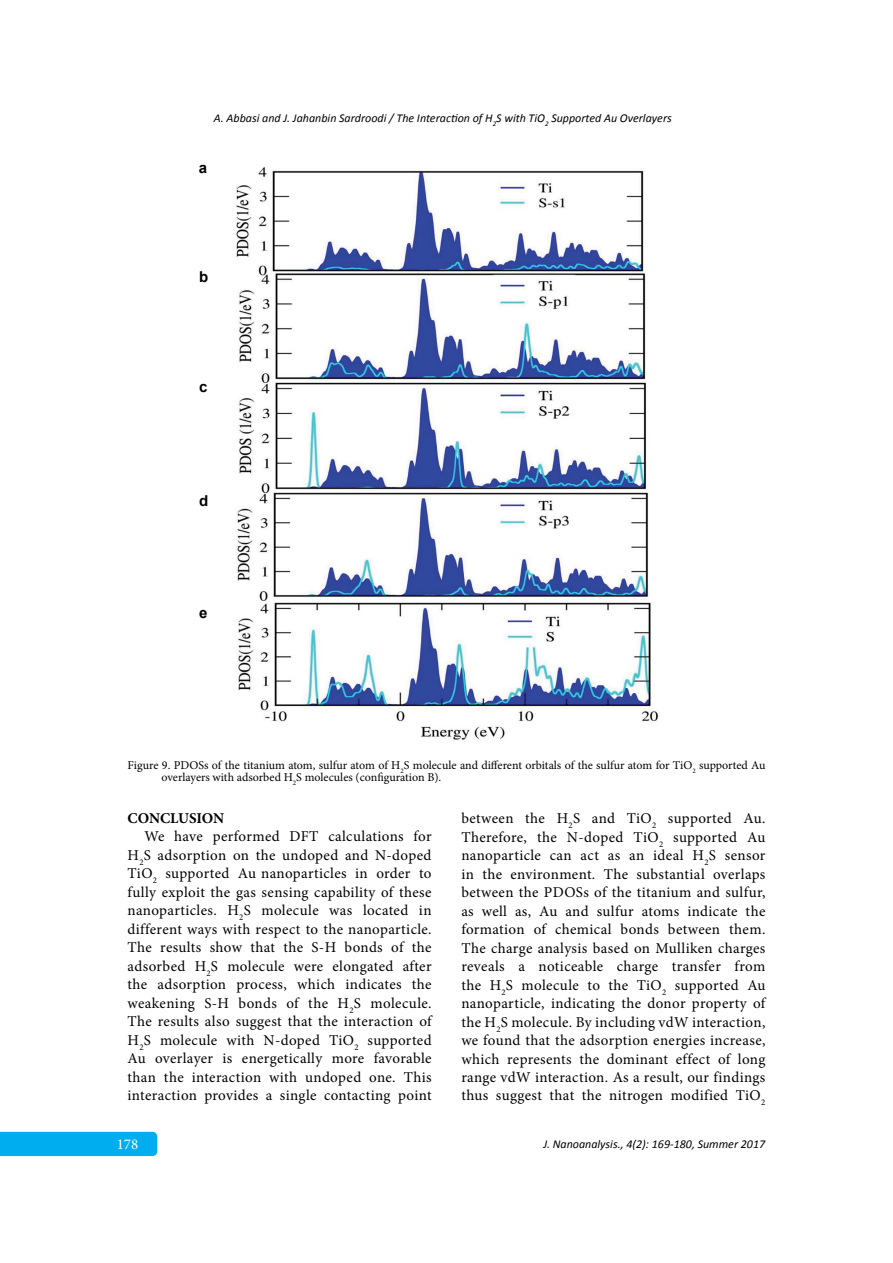
<style>
.page{position:relative;width:893px;height:1263px;background:#fff}
.page>*{position:absolute;margin:0;border:0;box-sizing:border-box;transform-origin:0 0}
.t1{font:15px/18.5px "Minion Pro";letter-spacing:.025em;color:#000;text-align:justify}
.t2{font:700 15px "Minion Pro";letter-spacing:-.01em;color:#000}
.t3{font:700 15px "Arial";color:#000}
.t4{font:15px "Minion Pro";color:#fff}
.t5{font:12px/12px "Minion Pro";color:#000}
.t6{font:italic 12px "Calibri";color:#000}
</style>
<div class="page">
<div style="left:0;top:1132px;width:157px;height:24px;background:#00aeef"></div>
<img style="left:236px;top:167px;width:423px;height:573px">
<p class="t6" style="left:214px;top:110px;width:459px">A. Abbasi and J. Jahanbin Sardroodi / The Interaction of H<sub>2</sub>S with TiO<sub>2</sub> Supported Au Overlayers</p>
<p class="t3" style="left:199px;top:158px;width:10px">a</p>
<p class="t3" style="left:199px;top:267px;width:11px">b</p>
<p class="t3" style="left:199px;top:377px;width:10px">c</p>
<p class="t3" style="left:199px;top:491px;width:11px">d</p>
<p class="t3" style="left:199px;top:603px;width:10px">e</p>
<p class="t5" style="left:162px;top:759px;width:605px;text-indent:-34px">Figure 9. PDOSs of the titanium atom, sulfur atom of H<sub>2</sub>S molecule and different orbitals of the sulfur atom for TiO<sub>2</sub> supported Au overlayers with adsorbed H<sub>2</sub>S molecules (configuration B).</p>
<p class="t2" style="left:128px;top:808px;width:98px">CONCLUSION</p>
<p class="t1" style="left:128px;top:827px;width:306px;text-indent:17px">We have performed DFT calculations for H<sub>2</sub>S adsorption on the undoped and N-doped TiO<sub>2</sub> supported Au nanoparticles in order to fully exploit the gas sensing capability of these nanoparticles. H<sub>2</sub>S molecule was located in different ways with respect to the nanoparticle.<br>The results show that the S-H bonds of the adsorbed H<sub>2</sub>S molecule were elongated after the adsorption process, which indicates the weakening S-H bonds of the H<sub>2</sub>S molecule.<br>The results also suggest that the interaction of H<sub>2</sub>S molecule with N-doped TiO<sub>2</sub> supported Au overlayer is energetically more favorable than the interaction with undoped one. This interaction provides a single contacting point</p>
<p class="t1" style="left:461px;top:809px;width:306px">between the H<sub>2</sub>S and TiO<sub>2</sub> supported Au.<br>Therefore, the N-doped TiO<sub>2</sub> supported Au nanoparticle can act as an ideal H<sub>2</sub>S sensor in the environment. The substantial overlaps between the PDOSs of the titanium and sulfur, as well as, Au and sulfur atoms indicate the formation of chemical bonds between them.<br>The charge analysis based on Mulliken charges reveals a noticeable charge transfer from the H<sub>2</sub>S molecule to the TiO<sub>2</sub> supported Au nanoparticle, indicating the donor property of the H<sub>2</sub>S molecule. By including vdW interaction, we found that the adsorption energies increase, which represents the dominant effect of long range vdW interaction. As a result, our findings thus suggest that the nitrogen modified TiO<sub>2</sub></p>
<p class="t4" style="left:117px;top:1134px;width:23px">178</p>
<p class="t6" style="left:543px;top:1136px;width:223px">J. Nanoanalysis., 4(2): 169-180, Summer 2017</p>
</div>
